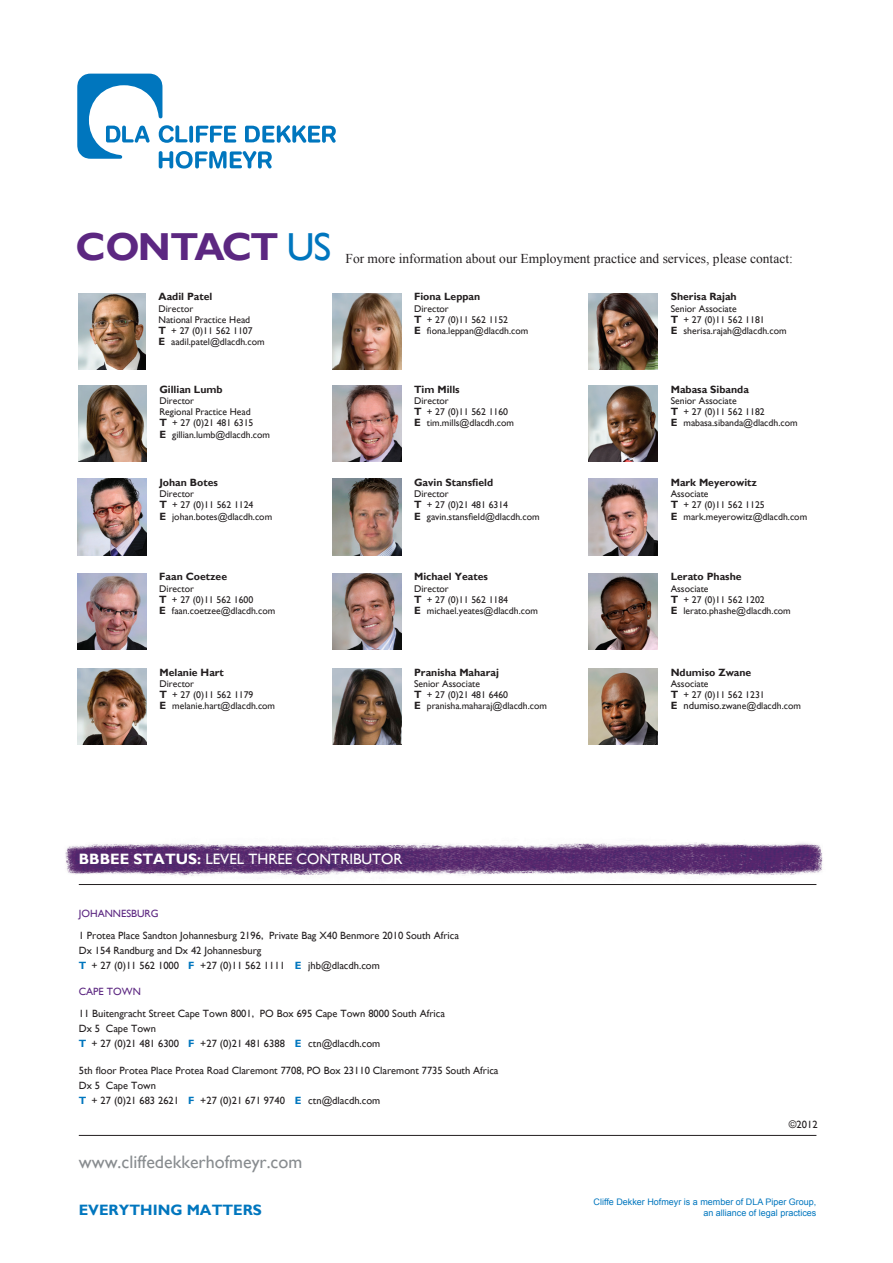
<style>
.page{position:relative;width:893px;height:1263px;background:#fff}
.page>*{position:absolute;margin:0;border:0;box-sizing:border-box;transform-origin:0 0}
.t1{font:700 39px "Gill Sans";letter-spacing:-.04em;color:#5c2781}
.t2{font:18px "Gill Sans";color:#888c8f}
.t3{font:15px "Gill Sans";color:#fff}
.t4{font:700 15px "Gill Sans";color:#0076be}
.t5{font:13.5px "Times New Roman";color:#231f20}
.t6{font:10.5px "Gill Sans";color:#231f20}
.t7{font:700 10.5px "Gill Sans";color:#231f20}
.t8{font:10.5px "Gill Sans";color:#5c2781}
.t9{font:9.75px "Gill Sans";color:#231f20}
.t10{font:9px/10.8px "Arial";color:#0076be;text-align:right}
.s1{font-weight:400;color:#0076be}
.s2{font-weight:700;font-size:10.5px}
.s3{font-size:10.5px}
.s4{font-weight:700}
.s5{font-weight:700;color:#0076be}
</style>
<div class="page">
<img style="left:65px;top:842px;width:758px;height:34px">
<img style="left:79px;top:293px;width:67px;height:77px">
<img style="left:77px;top:668px;width:70px;height:77px">
<img style="left:589px;top:293px;width:69px;height:77px">
<img style="left:332px;top:293px;width:69px;height:77px">
<img style="left:332px;top:385px;width:69px;height:77px">
<img style="left:332px;top:668px;width:69px;height:77px">
<img style="left:589px;top:385px;width:69px;height:77px">
<hr style="left:79px;top:884px;width:737px;height:1px;background:#231f20">
<hr style="left:79px;top:1135px;width:737px;height:1px;background:#231f20">
<svg style="left:77px;top:74px;width:259px;height:95px"></svg>
<img style="left:79px;top:385px;width:68px;height:77px">
<img style="left:77px;top:479px;width:70px;height:76px">
<img style="left:77px;top:573px;width:69px;height:77px">
<img style="left:332px;top:479px;width:69px;height:76px">
<img style="left:332px;top:573px;width:69px;height:77px">
<img style="left:589px;top:573px;width:69px;height:77px">
<img style="left:589px;top:479px;width:69px;height:76px">
<img style="left:589px;top:668px;width:69px;height:77px">
<p class="t1" style="left:75px;top:224px;width:258px">CONTACT <span class="s1">US</span></p>
<p class="t7" style="left:159px;top:291px;width:55px">Aadil Patel</p>
<p class="t9" style="left:159px;top:303px;width:36px">Director</p>
<p class="t9" style="left:159px;top:314px;width:93px">National Practice Head</p>
<p class="t9" style="left:159px;top:325px;width:96px"><span class="s2">T</span> + 27 (0)11 562 1107</p>
<p class="t9" style="left:159px;top:336px;width:108px"><span class="s2">E</span> aadil.patel@dlacdh.com</p>
<p class="t7" style="left:159px;top:383px;width:65px">Gillian Lumb</p>
<p class="t9" style="left:159px;top:395px;width:36px">Director</p>
<p class="t9" style="left:159px;top:406px;width:93px">Regional Practice Head</p>
<p class="t9" style="left:159px;top:417px;width:96px"><span class="s2">T</span> + 27 (0)21 481 6315</p>
<p class="t9" style="left:159px;top:429px;width:112px"><span class="s2">E</span> gillian.lumb@dlacdh.com</p>
<p class="t7" style="left:159px;top:476px;width:60px">Johan Botes</p>
<p class="t9" style="left:159px;top:488px;width:36px">Director</p>
<p class="t9" style="left:159px;top:499px;width:96px"><span class="s2">T</span> + 27 (0)11 562 1124</p>
<p class="t9" style="left:159px;top:510px;width:114px"><span class="s2">E</span> johan.botes@dlacdh.com</p>
<p class="t5" style="left:345px;top:250px;width:449px">For more information about our Employment practice and services, please contact:</p>
<p class="t7" style="left:414px;top:291px;width:68px">Fiona Leppan</p>
<p class="t9" style="left:414px;top:303px;width:36px">Director</p>
<p class="t9" style="left:414px;top:314px;width:96px"><span class="s2">T</span> + 27 (0)11 562 1152</p>
<p class="t9" style="left:414px;top:325px;width:116px"><span class="s2">E</span> fiona.leppan@dlacdh.com</p>
<p class="t7" style="left:414px;top:383px;width:47px">Tim Mills</p>
<p class="t9" style="left:414px;top:395px;width:36px">Director</p>
<p class="t9" style="left:414px;top:406px;width:96px"><span class="s2">T</span> + 27 (0)11 562 1160</p>
<p class="t9" style="left:414px;top:417px;width:102px"><span class="s2">E</span> tim.mills@dlacdh.com</p>
<p class="t7" style="left:414px;top:476px;width:81px">Gavin Stansfield</p>
<p class="t9" style="left:414px;top:488px;width:36px">Director</p>
<p class="t9" style="left:414px;top:499px;width:96px"><span class="s2">T</span> + 27 (0)21 481 6314</p>
<p class="t9" style="left:414px;top:510px;width:127px"><span class="s2">E</span> gavin.stansfield@dlacdh.com</p>
<p class="t7" style="left:671px;top:291px;width:68px">Sherisa Rajah</p>
<p class="t9" style="left:671px;top:303px;width:67px">Senior Associate</p>
<p class="t9" style="left:671px;top:314px;width:96px"><span class="s2">T</span> + 27 (0)11 562 1181</p>
<p class="t9" style="left:671px;top:325px;width:117px"><span class="s2">E</span> sherisa.rajah@dlacdh.com</p>
<p class="t7" style="left:671px;top:383px;width:80px">Mabasa Sibanda</p>
<p class="t9" style="left:671px;top:395px;width:67px">Senior Associate</p>
<p class="t9" style="left:671px;top:406px;width:96px"><span class="s2">T</span> + 27 (0)11 562 1182</p>
<p class="t9" style="left:671px;top:417px;width:129px"><span class="s2">E</span> mabasa.sibanda@dlacdh.com</p>
<p class="t7" style="left:671px;top:476px;width:88px">Mark Meyerowitz</p>
<p class="t9" style="left:671px;top:488px;width:39px">Associate</p>
<p class="t9" style="left:671px;top:499px;width:96px"><span class="s2">T</span> + 27 (0)11 562 1125</p>
<p class="t9" style="left:671px;top:510px;width:138px"><span class="s2">E</span> mark.meyerowitz@dlacdh.com</p>
<p class="t7" style="left:159px;top:571px;width:69px">Faan Coetzee</p>
<p class="t9" style="left:159px;top:583px;width:36px">Director</p>
<p class="t9" style="left:159px;top:594px;width:96px"><span class="s2">T</span> + 27 (0)11 562 1600</p>
<p class="t9" style="left:159px;top:605px;width:118px"><span class="s2">E</span> faan.coetzee@dlacdh.com</p>
<p class="t7" style="left:414px;top:571px;width:75px">Michael Yeates</p>
<p class="t9" style="left:414px;top:583px;width:36px">Director</p>
<p class="t9" style="left:414px;top:594px;width:96px"><span class="s2">T</span> + 27 (0)11 562 1184</p>
<p class="t9" style="left:414px;top:605px;width:125px"><span class="s2">E</span> michael.yeates@dlacdh.com</p>
<p class="t7" style="left:671px;top:571px;width:72px">Lerato Phashe</p>
<p class="t9" style="left:671px;top:583px;width:39px">Associate</p>
<p class="t9" style="left:671px;top:594px;width:96px"><span class="s2">T</span> + 27 (0)11 562 1202</p>
<p class="t9" style="left:671px;top:605px;width:122px"><span class="s2">E</span> lerato.phashe@dlacdh.com</p>
<p class="t7" style="left:159px;top:666px;width:66px">Melanie Hart</p>
<p class="t9" style="left:159px;top:678px;width:36px">Director</p>
<p class="t9" style="left:159px;top:689px;width:96px"><span class="s2">T</span> + 27 (0)11 562 1179</p>
<p class="t9" style="left:159px;top:700px;width:117px"><span class="s2">E</span> melanie.hart@dlacdh.com</p>
<p class="t7" style="left:414px;top:666px;width:86px">Pranisha Maharaj</p>
<p class="t9" style="left:414px;top:678px;width:67px">Senior Associate</p>
<p class="t9" style="left:414px;top:689px;width:96px"><span class="s2">T</span> + 27 (0)21 481 6460</p>
<p class="t9" style="left:414px;top:700px;width:135px"><span class="s2">E</span> pranisha.maharaj@dlacdh.com</p>
<p class="t7" style="left:671px;top:666px;width:82px">Ndumiso Zwane</p>
<p class="t9" style="left:671px;top:678px;width:39px">Associate</p>
<p class="t9" style="left:671px;top:689px;width:96px"><span class="s2">T</span> + 27 (0)11 562 1231</p>
<p class="t9" style="left:671px;top:700px;width:132px"><span class="s2">E</span> <span class="s3">ndumiso</span>.zwane@dlacdh.com</p>
<p class="t3" style="left:79px;top:850px;width:325px"><span class="s4">BBBEE STATUS:</span> LEVEL THREE CONTRIBUTOR</p>
<p class="t8" style="left:79px;top:907px;width:81px">JOHANNESBURG</p>
<p class="t6" style="left:79px;top:930px;width:382px">1 Protea Place Sandton Johannesburg 2196, Private Bag X40 Benmore 2010 South Africa</p>
<p class="t6" style="left:79px;top:945px;width:184px">Dx 154 Randburg and Dx 42 Johannesburg</p>
<p class="t6" style="left:79px;top:960px;width:303px"><span class="s5">T</span> + 27 (0)11 562 1000 <span class="s5">F</span> +27 (0)11 562 1111 <span class="s5">E</span> jhb@dlacdh.com</p>
<p class="t8" style="left:79px;top:985px;width:64px">CAPE TOWN</p>
<p class="t6" style="left:79px;top:1007px;width:368px">11 Buitengracht Street Cape Town 8001, PO Box 695 Cape Town 8000 South Africa</p>
<p class="t6" style="left:79px;top:1022px;width:79px">Dx 5 Cape Town</p>
<p class="t6" style="left:79px;top:1037px;width:303px"><span class="s5">T</span> + 27 (0)21 481 6300 <span class="s5">F</span> +27 (0)21 481 6388 <span class="s5">E</span> ctn@dlacdh.com</p>
<p class="t6" style="left:79px;top:1065px;width:421px">5th floor Protea Place Protea Road Claremont 7708, PO Box 23110 Claremont 7735 South Africa</p>
<p class="t6" style="left:79px;top:1080px;width:79px">Dx 5 Cape Town</p>
<p class="t6" style="left:79px;top:1095px;width:303px"><span class="s5">T</span> + 27 (0)21 683 2621 <span class="s5">F</span> +27 (0)21 671 9740 <span class="s5">E</span> ctn@dlacdh.com</p>
<p class="t2" style="left:79px;top:1151px;width:225px">www.cliffedekkerhofmeyr.com</p>
<p class="t4" style="left:79px;top:1201px;width:185px">EVERYTHING MATTERS</p>
<p class="t6" style="left:789px;top:1118px;width:30px">©2012</p>
<p class="t10" style="left:593px;top:1196px;width:224px">Cliffe Dekker Hofmeyr is a member of DLA Piper Group, an alliance of legal practices</p>
</div>
